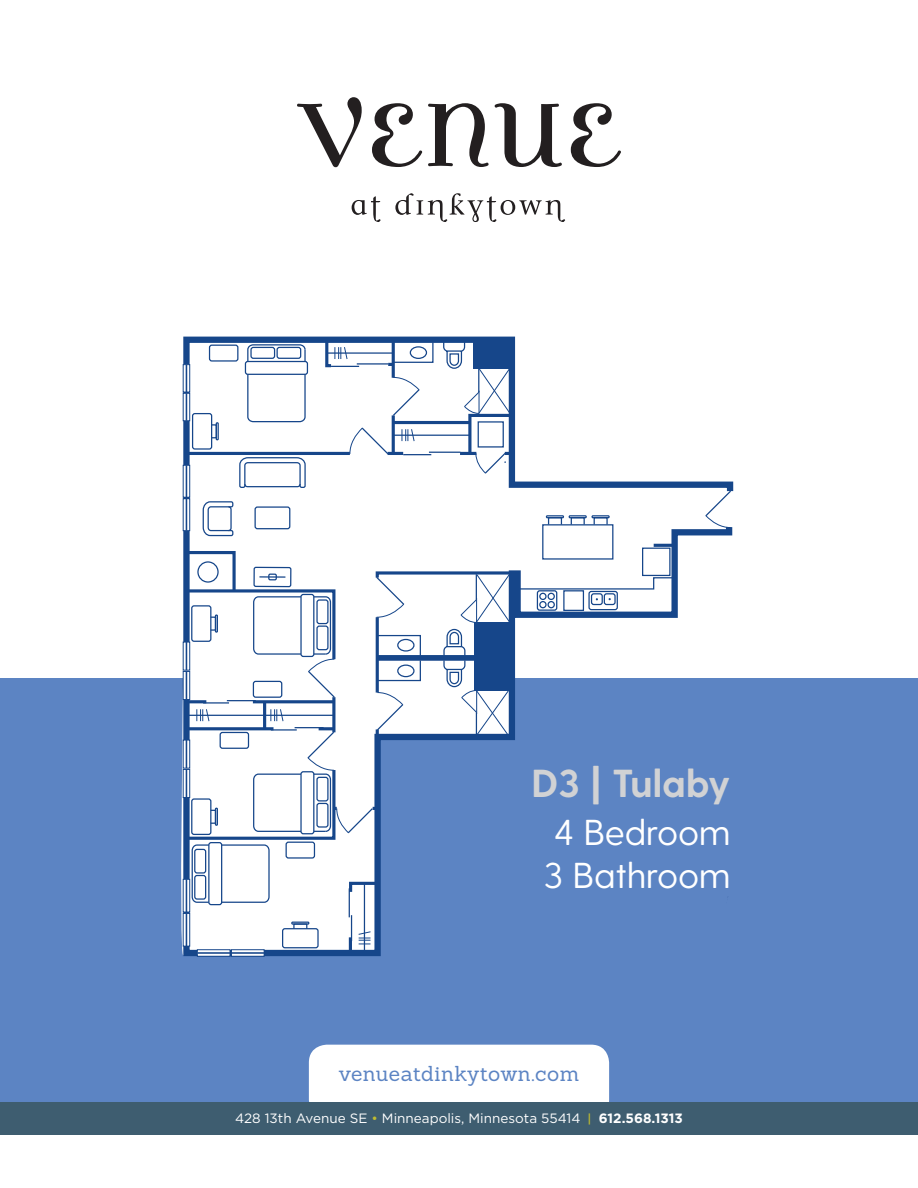
<style>
.page{position:relative;width:918px;height:1188px;background:#fff}
.page>*{position:absolute;margin:0;border:0;box-sizing:border-box;transform-origin:0 0}
.t1{font:700 39px "Greycliff CF";color:#d1d2d4}
.t2{font:36px/43.2px "Greycliff CF";color:#fff}
.t3{font:21px "Sanchez";letter-spacing:.015em;color:#5c84c3}
.t4{font:13.5px "Gotham";color:#fff}
.s1{color:#bfbb30}
.s2{font-weight:500;font-size:12px;color:#bfbb30}
.s3{font-weight:700}
</style>
<div class="page">
<div style="left:0;top:678px;width:918px;height:440px;background:#5c84c3"></div>
<svg style="left:297px;top:97px;width:65px;height:71px"></svg>
<svg style="left:372px;top:103px;width:190px;height:64px"></svg>
<svg style="left:571px;top:103px;width:50px;height:64px"></svg>
<svg style="left:352px;top:196px;width:29px;height:26px"></svg>
<svg style="left:395px;top:193px;width:170px;height:29px"></svg>
<div style="left:309px;top:1045px;width:300px;height:73px;background:#fff;border-radius:18px"></div>
<div style="left:0;top:1102px;width:918px;height:32px;background:#3e5d70"></div>
<svg style="left:181px;top:336px;width:553px;height:621px"></svg>
<hr style="left:349px;top:937px;width:3px;height:16px;background:#16468a">
<hr style="left:186px;top:452px;width:164px;height:3px;background:#16468a">
<hr style="left:388px;top:452px;width:15px;height:3px;background:#16468a">
<hr style="left:392px;top:415px;width:3px;height:38px;background:#16468a">
<hr style="left:392px;top:340px;width:3px;height:38px;background:#16468a">
<hr style="left:393px;top:421px;width:77px;height:3px;background:#16468a">
<div style="left:474px;top:340px;width:38px;height:29px;background:#16468a"></div>
<hr style="left:654px;top:544px;width:21px;height:3px;background:#16468a">
<div style="left:542px;top:524px;width:71px;height:36px;border:1px solid #16468a"></div>
<hr style="left:392px;top:435px;width:78px;height:1px;background:#16468a">
<hr style="left:327px;top:352px;width:66px;height:2px;background:#16468a">
<hr style="left:364px;top:883px;width:1px;height:68px;background:#16468a">
<svg style="left:349px;top:426px;width:41px;height:30px"></svg>
<svg style="left:392px;top:377px;width:29px;height:40px"></svg>
<svg style="left:704px;top:489px;width:28px;height:39px"></svg>
<div style="left:183px;top:913px;width:7px;height:33px;border:1px solid #16468a"></div>
<hr style="left:186px;top:913px;width:1px;height:33px;background:#16468a">
<div style="left:197px;top:950px;width:33px;height:6px;background:#fff"></div>
<div style="left:197px;top:949px;width:33px;height:8px;border:1px solid #16468a"></div>
<hr style="left:197px;top:952px;width:33px;height:2px;background:#16468a">
<div style="left:231px;top:950px;width:33px;height:6px;background:#fff"></div>
<div style="left:231px;top:949px;width:33px;height:8px;border:1px solid #16468a"></div>
<hr style="left:231px;top:952px;width:33px;height:2px;background:#16468a">
<div style="left:183px;top:499px;width:7px;height:32px;background:#bbc9dd"></div>
<div style="left:183px;top:498px;width:7px;height:33px;border:1px solid #16468a"></div>
<hr style="left:186px;top:499px;width:1px;height:32px;background:#16468a">
<div style="left:183px;top:465px;width:7px;height:32px;background:#bbc9dd"></div>
<div style="left:183px;top:465px;width:7px;height:32px;border:1px solid #16468a"></div>
<hr style="left:186px;top:465px;width:1px;height:32px;background:#16468a">
<div style="left:183px;top:393px;width:7px;height:28px;background:#bbc9dd"></div>
<div style="left:183px;top:393px;width:7px;height:28px;border:1px solid #16468a"></div>
<div style="left:183px;top:365px;width:7px;height:27px;background:#bbc9dd"></div>
<div style="left:183px;top:364px;width:7px;height:28px;border:1px solid #16468a"></div>
<svg style="left:186px;top:365px;width:1px;height:56px"></svg>
<hr style="left:357px;top:363px;width:31px;height:2px;background:#16468a">
<svg style="left:403px;top:454px;width:28px;height:1px"></svg>
<hr style="left:429px;top:452px;width:31px;height:1px;background:#16468a">
<div style="left:282px;top:928px;width:37px;height:20px;border:1px solid #16468a;border-radius:2px"></div>
<div style="left:642px;top:548px;width:29px;height:28px;border:1px solid #16468a"></div>
<svg style="left:324px;top:337px;width:35px;height:32px"></svg>
<svg style="left:402px;top:428px;width:13px;height:14px"></svg>
<svg style="left:442px;top:341px;width:74px;height:134px"></svg>
<svg style="left:183px;top:549px;width:491px;height:396px"></svg>
<svg style="left:388px;top:341px;width:46px;height:25px"></svg>
<svg style="left:239px;top:456px;width:67px;height:33px"></svg>
<svg style="left:202px;top:501px;width:32px;height:36px"></svg>
<div style="left:255px;top:506px;width:35px;height:23px;border:1px solid #16468a;border-radius:2px"></div>
<div style="left:197px;top:561px;width:22px;height:22px;border:1px solid #16468a;border-radius:50%"></div>
<div style="left:594px;top:517px;width:14px;height:8px;border:1px solid #16468a"></div>
<div style="left:591px;top:515px;width:19px;height:3px;border:1px solid #16468a"></div>
<div style="left:571px;top:517px;width:14px;height:8px;border:1px solid #16468a"></div>
<div style="left:569px;top:515px;width:18px;height:3px;border:1px solid #16468a"></div>
<div style="left:548px;top:517px;width:14px;height:8px;border:1px solid #16468a"></div>
<div style="left:546px;top:515px;width:18px;height:3px;border:1px solid #16468a"></div>
<div style="left:192px;top:413px;width:20px;height:37px;border:1px solid #16468a;border-radius:2px"></div>
<div style="left:211px;top:424px;width:6px;height:14px;border:1px solid #16468a"></div>
<div style="left:216px;top:422px;width:3px;height:18px;border:1px solid #16468a"></div>
<div style="left:209px;top:345px;width:29px;height:17px;border:1px solid #16468a;border-radius:2px"></div>
<div style="left:245px;top:361px;width:63px;height:14px;border:1px solid #16468a;border-radius:2px"></div>
<svg style="left:247px;top:373px;width:59px;height:50px"></svg>
<svg style="left:247px;top:344px;width:59px;height:19px"></svg>
<h1 class="t1" style="left:532px;top:760px;width:201px">D3 | Tulaby</h1>
<h2 class="t2" style="left:544px;top:810px;width:188px">4 Bedroom<br>3 Bathroom</h2>
<h3 class="t3" style="left:339px;top:1060px;width:242px">venueatdinkytown.com</h3>
<p class="t4" style="left:235px;top:1110px;width:449px">428 13th Avenue SE <span class="s1">•</span> Minneapolis, Minnesota 55414 <span class="s2">|</span> <span class="s3">612.568.1313</span></p>
</div>
